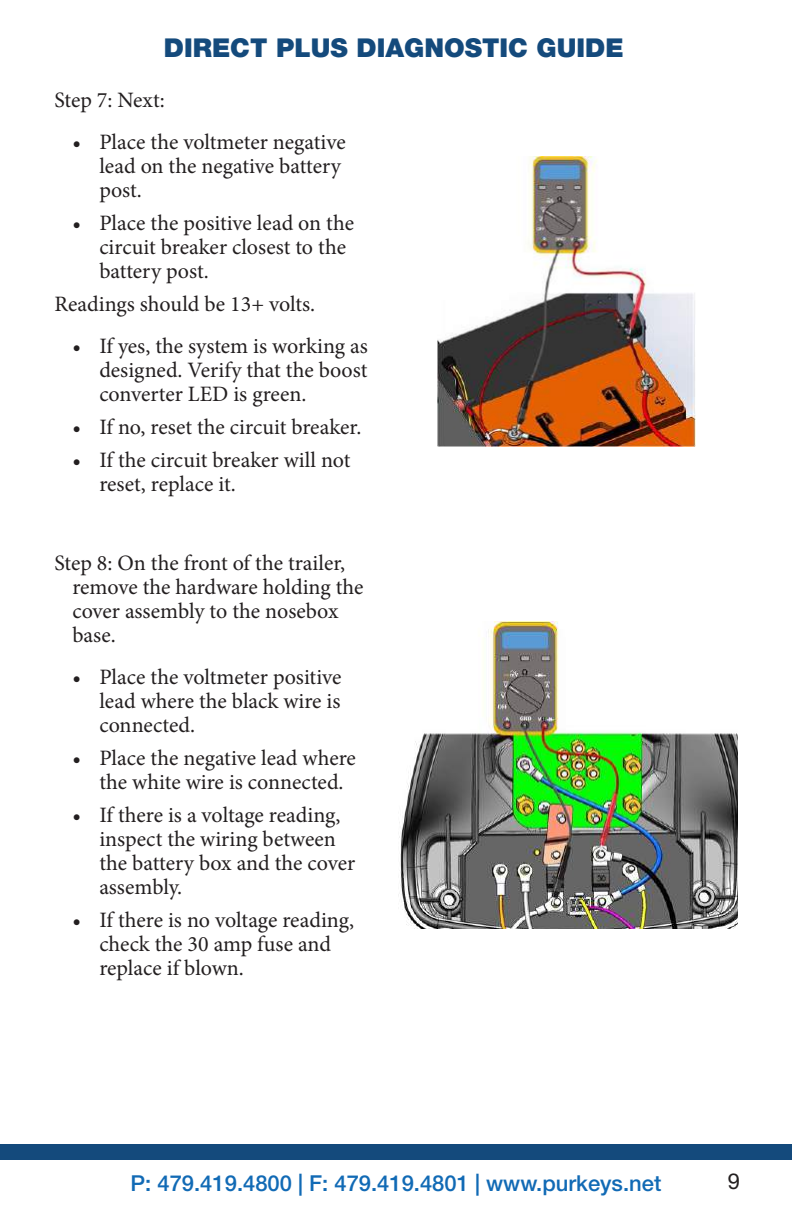
<style>
.page{position:relative;width:792px;height:1224px;background:#fff}
.page>*{position:absolute;margin:0;border:0;box-sizing:border-box;transform-origin:0 0}
.t1{font:900 26px "Helvetica Neue LT Std";color:#144a7c}
.t2{font:22px/24px "Minion Pro";color:#231f20}
.t3{font:500 22px "Helvetica Neue LT Std";color:#116ab5}
.t4{font:22px "Helvetica Neue LT Std";color:#231f20}
</style>
<div class="page">
<div style="left:0;top:1144px;width:792px;height:16px;background:#144a7c"></div>
<img style="left:437px;top:157px;width:258px;height:290px">
<img style="left:398px;top:621px;width:339px;height:308px">
<p class="t1" style="left:164px;top:32px;width:461px">DIRECT PLUS DIAGNOSTIC GUIDE</p>
<p class="t2" style="left:54px;top:88px;width:112px">Step 7: Next:</p>
<p class="t2" style="left:99px;top:130px;width:248px;text-indent:-27px">• Place the voltmeter negative lead on the negative battery post.</p>
<p class="t2" style="left:99px;top:211px;width:256px;text-indent:-27px">• Place the positive lead on the circuit breaker closest to the battery post.</p>
<p class="t2" style="left:54px;top:292px;width:262px">Readings should be 13+ volts.</p>
<p class="t2" style="left:99px;top:334px;width:270px;text-align:justify;text-indent:-27px">• If yes, the system is working as designed. Verify that the boost converter LED is green.</p>
<p class="t2" style="left:72px;top:415px;width:291px">• If no, reset the circuit breaker.</p>
<p class="t2" style="left:99px;top:448px;width:253px;text-indent:-27px">• If the circuit breaker will not reset, replace it.</p>
<p class="t2" style="left:72px;top:551px;width:293px;text-indent:-18px">Step 8: On the front of the trailer, remove the hardware holding the cover assembly to the nosebox base.</p>
<p class="t2" style="left:99px;top:665px;width:244px;text-align:justify;text-indent:-27px">• Place the voltmeter positive lead where the black wire is connected.</p>
<p class="t2" style="left:99px;top:746px;width:258px;text-indent:-27px">• Place the negative lead where the white wire is connected.</p>
<p class="t2" style="left:99px;top:803px;width:257px;text-indent:-27px">• If there is a voltage reading, inspect the wiring between the battery box and the cover assembly.</p>
<p class="t2" style="left:99px;top:908px;width:256px;text-indent:-27px">• If there is no voltage reading, check the 30 amp fuse and replace if blown.</p>
<p class="t3" style="left:131px;top:1170px;width:532px">P: 479.419.4800 | F: 479.419.4801 | www.purkeys.net</p>
<p class="t4" style="left:728px;top:1168px;width:14px">9</p>
</div>
